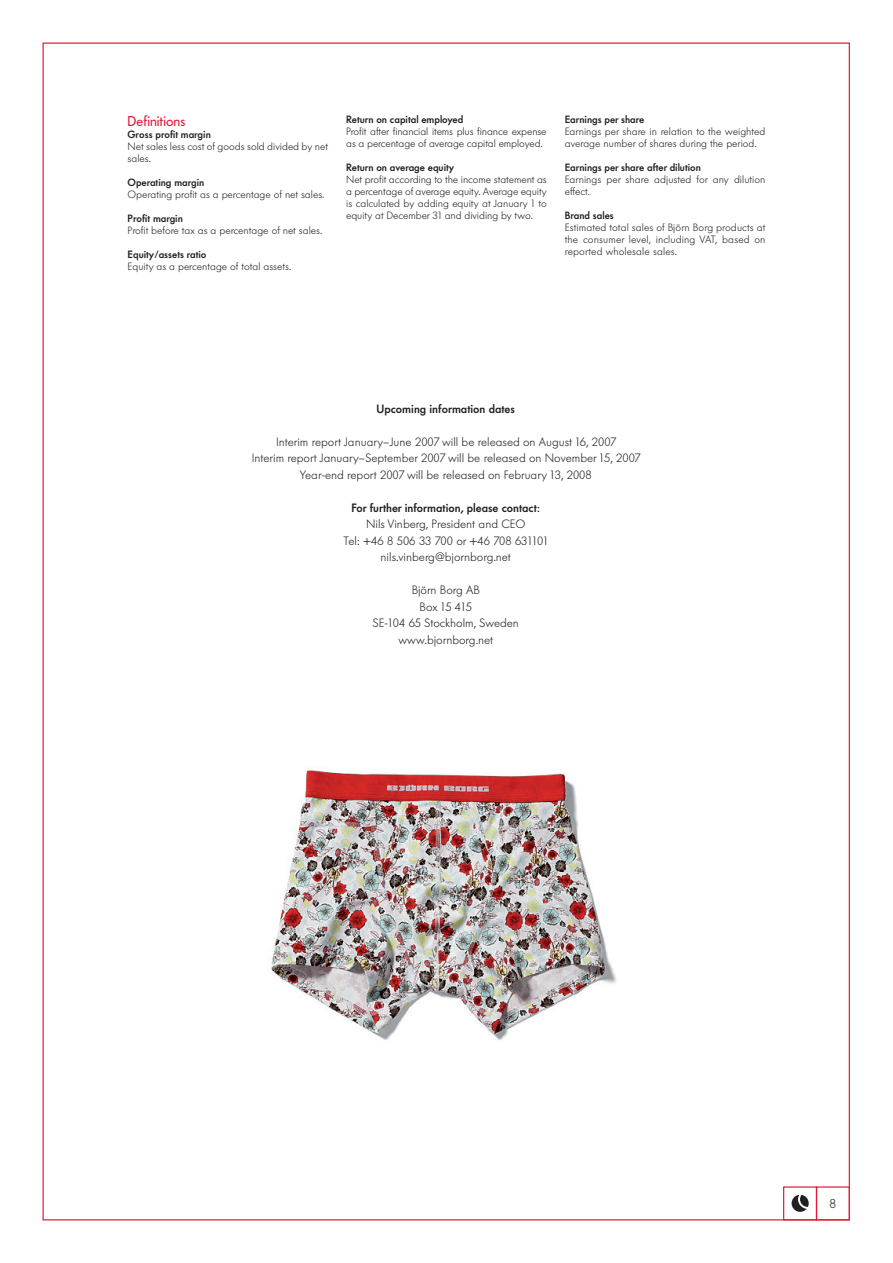
<style>
.page{position:relative;width:893px;height:1263px;background:#fff}
.page>*{position:absolute;margin:0;border:0;box-sizing:border-box;transform-origin:0 0}
.t1{font:14.25px "Futura Serie BQ";color:#e51836}
.t2{font:300 12px/16.5px "Futura Serie BQ";color:#231f20;text-align:center}
.t3{font:500 12px "Futura Serie BQ";color:#231f20}
.t4{font:300 10.5px/12px "Futura Serie BQ";color:#231f20}
.t5{font:500 10.5px "Futura Serie BQ";color:#231f20}
</style>
<div class="page">
<div style="left:816px;top:1186px;width:34px;height:34px;border:1px solid #e51836"></div>
<div style="left:783px;top:1186px;width:34px;height:34px;border:1px solid #e51836"></div>
<svg style="left:792px;top:1195px;width:17px;height:17px"></svg>
<img style="left:271px;top:770px;width:346px;height:270px">
<h1 class="t1" style="left:128px;top:112px;width:59px">Definitions</h1>
<p class="t5" style="left:128px;top:128px;width:85px">Gross profit margin</p>
<p class="t4" style="left:128px;top:140px;width:202px">Net sales less cost of goods sold divided by net sales.</p>
<p class="t5" style="left:128px;top:176px;width:78px">Operating margin</p>
<p class="t4" style="left:128px;top:188px;width:198px">Operating profit as a percentage of net sales.</p>
<p class="t5" style="left:128px;top:212px;width:57px">Profit margin</p>
<p class="t4" style="left:128px;top:224px;width:196px">Profit before tax as a percentage of net sales.</p>
<p class="t5" style="left:128px;top:248px;width:80px">Equity/assets ratio</p>
<p class="t4" style="left:128px;top:260px;width:165px">Equity as a percentage of total assets.</p>
<p class="t5" style="left:346px;top:113px;width:119px">Return on capital employed</p>
<p class="t4" style="left:346px;top:125px;width:202px">Profit after financial items plus finance expense as a percentage of average capital employed.</p>
<p class="t5" style="left:346px;top:161px;width:110px">Return on average equity</p>
<p class="t4" style="left:346px;top:173px;width:202px;text-align:justify">Net profit according to the income statement as a percentage of average equity. Average equity is calculated by adding equity at January 1 to equity at December 31 and dividing by two.</p>
<p class="t5" style="left:565px;top:113px;width:81px">Earnings per share</p>
<p class="t4" style="left:565px;top:125px;width:202px">Earnings per share in relation to the weighted average number of shares during the period.</p>
<p class="t5" style="left:565px;top:161px;width:138px">Earnings per share after dilution</p>
<p class="t4" style="left:565px;top:173px;width:202px">Earnings per share adjusted for any dilution effect.</p>
<p class="t5" style="left:565px;top:209px;width:51px">Brand sales</p>
<p class="t4" style="left:565px;top:221px;width:202px;text-align:justify">Estimated total sales of Björn Borg products at the consumer level, including VAT, based on reported wholesale sales.</p>
<p class="t3" style="left:377px;top:401px;width:140px">Upcoming information dates</p>
<p class="t2" style="left:252px;top:433px;width:390px">Interim report January–June 2007 will be released on August 16, 2007<br>Interim report January–September 2007 will be released on November 15, 2007<br>Year-end report 2007 will be released on February 13, 2008</p>
<p class="t3" style="left:351px;top:500px;width:190px">For further information, please contact:</p>
<p class="t2" style="left:343px;top:516px;width:207px">Nils Vinberg, President and CEO<br>Tel: +46 8 506 33 700 or +46 708 631101 nils.vinberg@bjornborg.net</p>
<p class="t2" style="left:373px;top:582px;width:148px">Björn Borg AB<br>Box 15 415<br>SE-104 65 Stockholm, Sweden www.bjornborg.net</p>
</div>
